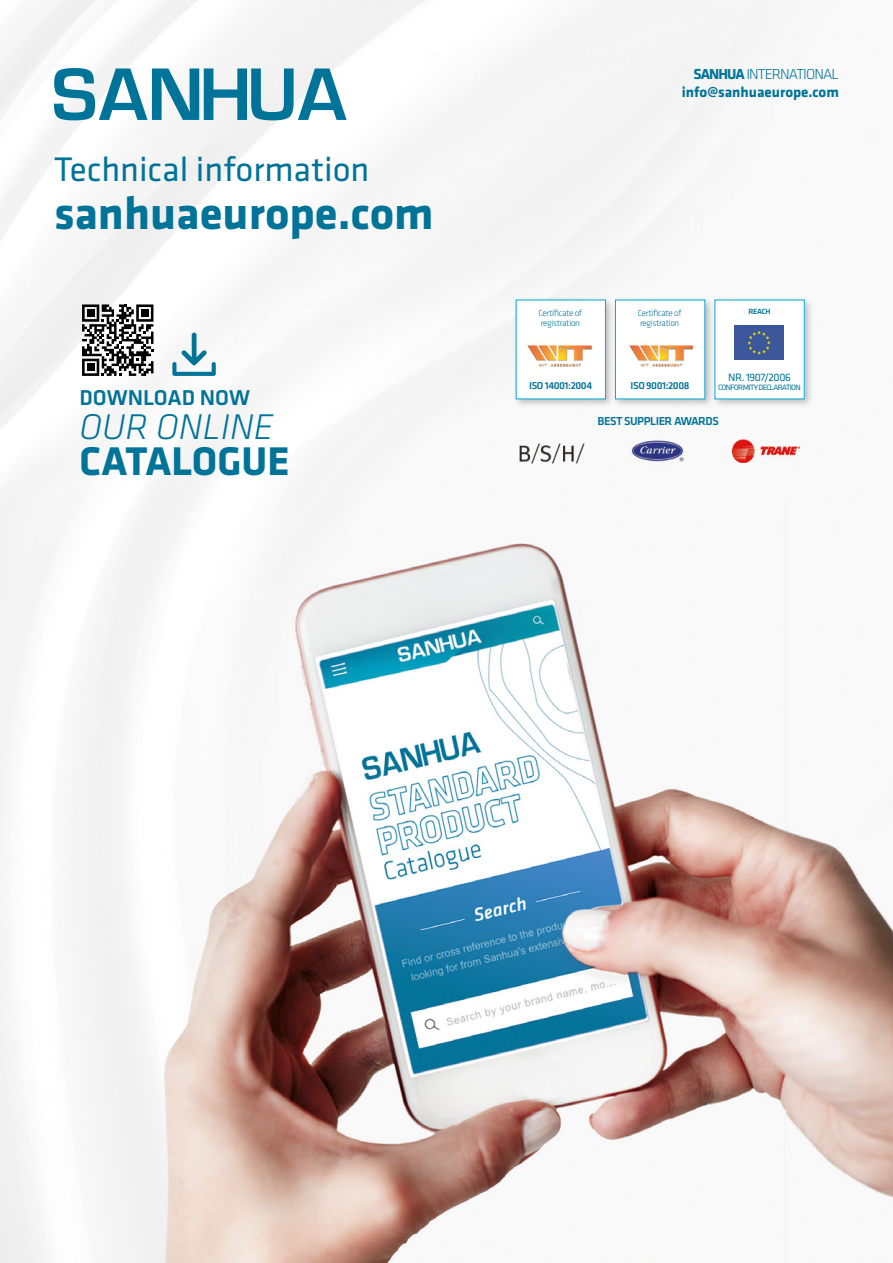
<style>
.page{position:relative;width:893px;height:1263px;background:#fff}
.page>*{position:absolute;margin:0;border:0;box-sizing:border-box;transform-origin:0 0}
.t1{font:700 47.1px "Klavika";color:#007398}
.t2{font:700 41.55px "Klavika";color:#007398}
.t3{font:italic 300 37.05px "Klavika";color:#007398}
.t4{font:35.4px "Klavika";color:#007398}
.t5{font:500 22.2px "Klavika";color:#007398}
.t6{font:700 15px/18px "Klavika";color:#007398;text-align:right}
.t7{font:500 12px "Klavika";letter-spacing:-.04em;color:#007398}
.t8{font:11.1px "Klavika";letter-spacing:-.04em;color:#007398}
.t9{font:500 10.35px "Klavika";letter-spacing:-.04em;color:#007398}
.t10{font:300 9.15px/9.8px "Klavika";letter-spacing:-.04em;color:#007398}
.t11{font:8.1px "Klavika";letter-spacing:-.08em;color:#007398}
.t12{font:500 7.8px "Klavika";letter-spacing:-.04em;color:#007398}
.s1{font-weight:300}
</style>
<div class="page">
<img style="left:0;top:0;width:893px;height:1263px">
<svg style="left:54px;top:68px;width:293px;height:52px"></svg>
<img style="left:628px;top:434px;width:60px;height:36px">
<img style="left:732px;top:439px;width:68px;height:23px">
<img style="left:520px;top:443px;width:64px;height:20px">
<div style="left:711px;top:296px;width:103px;height:113px;background:#000;opacity:.25"></div>
<div style="left:715px;top:300px;width:89px;height:99px;background:#fff"></div>
<img style="left:734px;top:326px;width:50px;height:33px">
<div style="left:612px;top:296px;width:103px;height:113px;background:#000;opacity:.25"></div>
<div style="left:615px;top:300px;width:90px;height:99px;background:#fff"></div>
<img style="left:629px;top:345px;width:65px;height:23px">
<div style="left:512px;top:296px;width:103px;height:113px;background:#000;opacity:.25"></div>
<div style="left:516px;top:300px;width:89px;height:99px;background:#fff"></div>
<img style="left:527px;top:345px;width:65px;height:23px">
<svg style="left:82px;top:304px;width:71px;height:72px"></svg>
<div style="left:87px;top:309px;width:7px;height:8px;background:#000"></div>
<div style="left:141px;top:309px;width:8px;height:8px;background:#000"></div>
<div style="left:87px;top:364px;width:7px;height:7px;background:#000"></div>
<svg style="left:172px;top:333px;width:44px;height:43px"></svg>
<h3 class="t4" style="left:54px;top:150px;width:317px">Technical information</h3>
<h1 class="t1" style="left:54px;top:188px;width:381px">sanhuaeurope.com</h1>
<h3 class="t5" style="left:80px;top:386px;width:172px">DOWNLOAD NOW</h3>
<h3 class="t3" style="left:80px;top:406px;width:195px">OUR ONLINE</h3>
<h2 class="t2" style="left:80px;top:438px;width:212px">CATALOGUE</h2>
<h3 class="t6" style="left:682px;top:66px;width:159px">SANHUA <span class="s1">INTERNATIONAL </span>info@sanhuaeurope.com</h3>
<p class="t10" style="left:538px;top:308px;width:45px">Certificate of registration</p>
<p class="t9" style="left:529px;top:380px;width:65px">ISO 14001:2004</p>
<p class="t10" style="left:638px;top:308px;width:45px">Certificate of registration</p>
<p class="t9" style="left:631px;top:380px;width:60px">ISO 9001:2008</p>
<p class="t12" style="left:748px;top:307px;width:24px">REACH</p>
<p class="t8" style="left:728px;top:371px;width:64px">NR. 1907/2006</p>
<p class="t11" style="left:718px;top:383px;width:84px">CONFORMITY DECLARATION</p>
<h3 class="t7" style="left:598px;top:415px;width:123px">BEST SUPPLIER AWARDS</h3>
</div>
